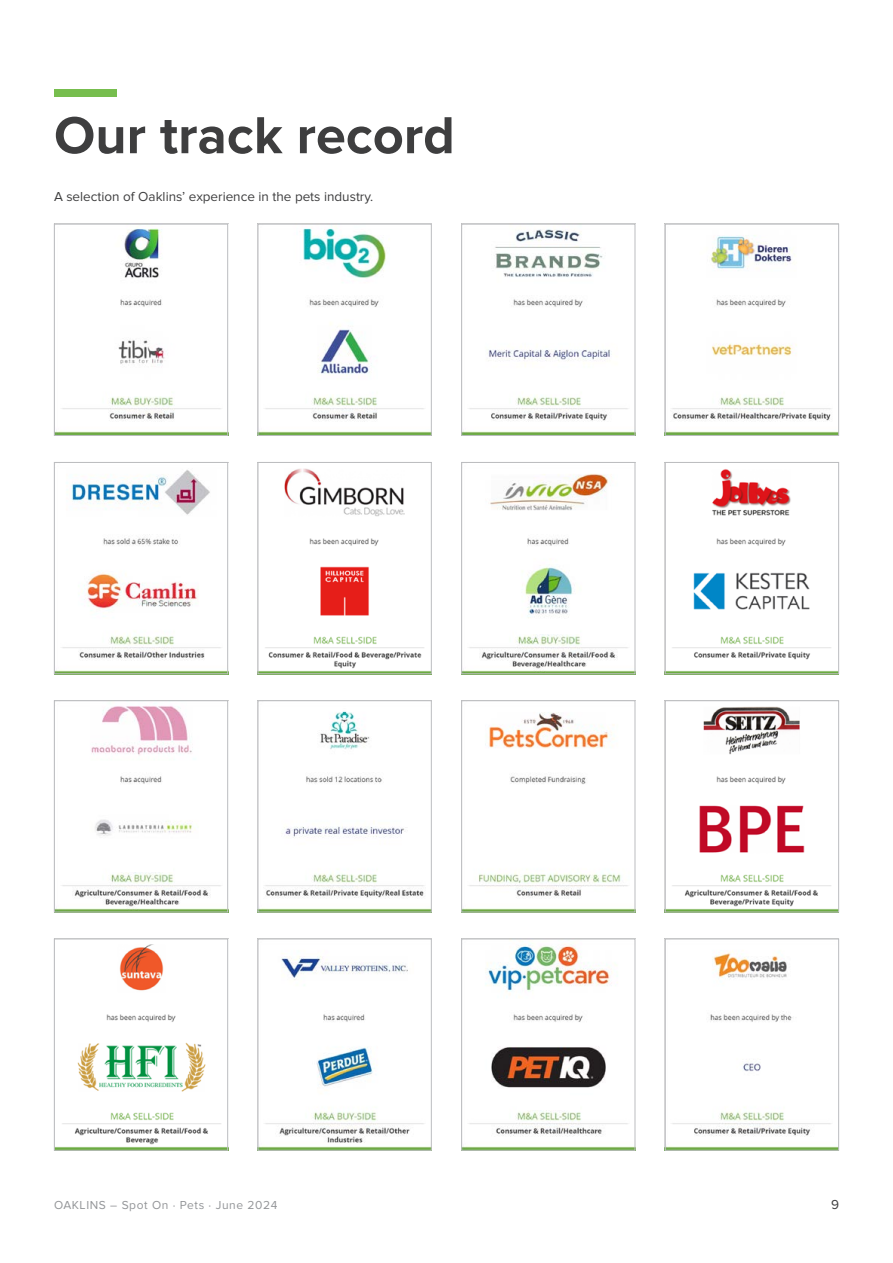
<style>
.page{position:relative;width:893px;height:1263px;background:#fff}
.page>*{position:absolute;margin:0;border:0;box-sizing:border-box;transform-origin:0 0}
._03_headline_level_1{font:700 54px "Proxima Nova";color:#3e3e3f}
._01_bodycopy{font:13.5px "Proxima Nova";color:#3e3e3f}
.t1{font:12px "Proxima Nova";letter-spacing:.05em;color:#939598}
</style>
<div class="page">
<div style="left:54px;top:89px;width:63px;height:8px;background:#77be4e"></div>
<img style="left:260px;top:226px;width:170px;height:208px">
<div style="left:258px;top:224px;width:174px;height:212px;border:1px solid #bcbdc0"></div>
<img style="left:260px;top:468px;width:170px;height:204px">
<div style="left:258px;top:462px;width:174px;height:212px;border:1px solid #bcbdc0"></div>
<img style="left:260px;top:711px;width:170px;height:199px">
<div style="left:258px;top:700px;width:174px;height:212px;border:1px solid #bcbdc0"></div>
<img style="left:260px;top:956px;width:170px;height:193px">
<div style="left:258px;top:939px;width:174px;height:212px;border:1px solid #bcbdc0"></div>
<img style="left:463px;top:229px;width:170px;height:205px">
<div style="left:461px;top:224px;width:174px;height:212px;border:1px solid #bcbdc0"></div>
<img style="left:463px;top:474px;width:170px;height:198px">
<div style="left:461px;top:462px;width:174px;height:212px;border:1px solid #bcbdc0"></div>
<img style="left:463px;top:712px;width:170px;height:198px">
<div style="left:461px;top:700px;width:174px;height:212px;border:1px solid #bcbdc0"></div>
<img style="left:463px;top:944px;width:170px;height:205px">
<div style="left:461px;top:939px;width:174px;height:212px;border:1px solid #bcbdc0"></div>
<img style="left:667px;top:235px;width:170px;height:199px">
<div style="left:665px;top:224px;width:174px;height:212px;border:1px solid #bcbdc0"></div>
<img style="left:667px;top:469px;width:170px;height:203px">
<div style="left:665px;top:462px;width:174px;height:212px;border:1px solid #bcbdc0"></div>
<img style="left:667px;top:706px;width:170px;height:204px">
<div style="left:665px;top:700px;width:174px;height:212px;border:1px solid #bcbdc0"></div>
<img style="left:667px;top:950px;width:170px;height:199px">
<div style="left:665px;top:939px;width:174px;height:212px;border:1px solid #bcbdc0"></div>
<img style="left:56px;top:226px;width:170px;height:208px">
<div style="left:54px;top:224px;width:174px;height:212px;border:1px solid #bcbdc0"></div>
<img style="left:56px;top:470px;width:170px;height:202px">
<div style="left:54px;top:462px;width:174px;height:212px;border:1px solid #bcbdc0"></div>
<img style="left:56px;top:703px;width:170px;height:207px">
<div style="left:54px;top:700px;width:174px;height:212px;border:1px solid #bcbdc0"></div>
<img style="left:56px;top:944px;width:170px;height:205px">
<div style="left:54px;top:939px;width:174px;height:212px;border:1px solid #bcbdc0"></div>
<div style="left:525px;top:382px;width:54px;height:12px;background:#fff"></div>
<div style="left:722px;top:382px;width:54px;height:12px;background:#fff"></div>
<div style="left:315px;top:382px;width:54px;height:12px;background:#fff"></div>
<div style="left:112px;top:381px;width:59px;height:14px;background:#fff"></div>
<div style="left:517px;top:1097px;width:62px;height:12px;background:#fff"></div>
<div style="left:110px;top:859px;width:62px;height:12px;background:#fff"></div>
<div style="left:517px;top:621px;width:62px;height:13px;background:#fff"></div>
<p class="_03_headline_level_1" style="left:54px;top:104px;width:402px">Our track record</p>
<p class="_01_bodycopy" style="left:54px;top:188px;width:321px">A selection of Oaklins’ experience in the pets industry.</p>
<p class="t1" style="left:54px;top:1198px;width:225px">OAKLINS – Spot On · Pets · June 2024</p>
<p class="_01_bodycopy" style="left:831px;top:1196px;width:9px">9</p>
</div>
